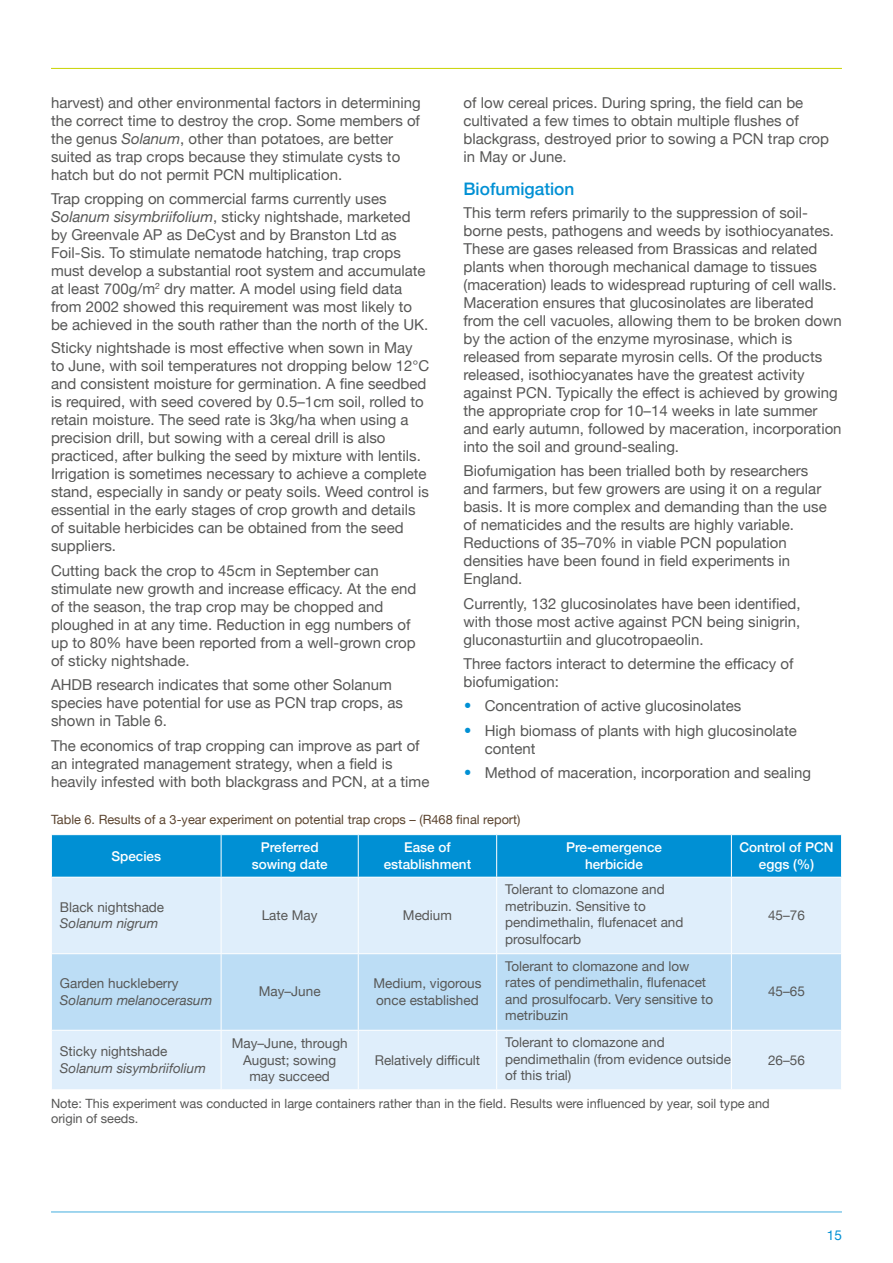
<style>
.page{position:relative;width:893px;height:1263px;background:#fff}
.page>*{position:absolute;margin:0;border:0;box-sizing:border-box;transform-origin:0 0}
.BLUE_SUB_HEADING_1{font:500 17.25px "Helvetica Neue";color:#0090d4}
.MAIN_BODY{font:15px/18px "Helvetica Neue";color:#575756}
.TABLE_TEXT_BODY{font:13.5px/16.5px "Helvetica Neue";color:#575756}
.TABLE_TEXT_TITLE{font:500 13.5px/16.5px "Helvetica Neue";color:#fff;text-align:center}
.TABLE_TEXT_BODY-2{font:italic 13.5px "Helvetica Neue";color:#575756}
.t1{font:13.5px "Helvetica Neue";color:#0090d4}
.FOOT_NOTES{font:12.75px/15px "Helvetica Neue";color:#575756}
.MAIN_CAPTION{font:12.75px "Helvetica Neue";color:#5c4530}
.s1{font-style:italic}
.s2{font-weight:700;font-size:24px;color:#0090d4}
</style>
<div class="page">
<hr style="left:51px;top:1211px;width:791px;height:1px;background:#0090d4">
<hr style="left:51px;top:68px;width:791px;height:1px;background:#c8d300">
<div style="left:52px;top:835px;width:789px;height:42px;background:#0090d4"></div>
<div style="left:52px;top:878px;width:789px;height:211px;background:#dfeefb"></div>
<div style="left:52px;top:954px;width:789px;height:76px;background:#bcddf5"></div>
<hr style="left:221px;top:835px;width:1px;height:42px;background:#fff">
<hr style="left:358px;top:835px;width:1px;height:42px;background:#fff">
<hr style="left:496px;top:835px;width:1px;height:42px;background:#fff">
<hr style="left:731px;top:835px;width:1px;height:42px;background:#fff">
<hr style="left:221px;top:877px;width:1px;height:76px;background:#fff">
<hr style="left:358px;top:877px;width:1px;height:76px;background:#fff">
<hr style="left:496px;top:877px;width:1px;height:76px;background:#fff">
<hr style="left:731px;top:877px;width:1px;height:76px;background:#fff">
<hr style="left:51px;top:953px;width:170px;height:1px;background:#fff">
<hr style="left:221px;top:953px;width:137px;height:1px;background:#fff">
<hr style="left:221px;top:954px;width:1px;height:76px;background:#fff">
<hr style="left:358px;top:953px;width:139px;height:1px;background:#fff">
<hr style="left:358px;top:954px;width:1px;height:76px;background:#fff">
<hr style="left:497px;top:953px;width:234px;height:1px;background:#fff">
<hr style="left:496px;top:954px;width:1px;height:76px;background:#fff">
<hr style="left:731px;top:953px;width:111px;height:1px;background:#fff">
<hr style="left:731px;top:954px;width:1px;height:76px;background:#fff">
<hr style="left:51px;top:1030px;width:170px;height:1px;background:#fff">
<hr style="left:221px;top:1030px;width:137px;height:1px;background:#fff">
<hr style="left:221px;top:1031px;width:1px;height:58px;background:#fff">
<hr style="left:358px;top:1030px;width:139px;height:1px;background:#fff">
<hr style="left:358px;top:1031px;width:1px;height:58px;background:#fff">
<hr style="left:497px;top:1030px;width:234px;height:1px;background:#fff">
<hr style="left:496px;top:1031px;width:1px;height:58px;background:#fff">
<hr style="left:731px;top:1030px;width:111px;height:1px;background:#fff">
<hr style="left:731px;top:1031px;width:1px;height:58px;background:#fff">
<p class="MAIN_BODY" style="left:51px;top:94px;width:371px">harvest) and other environmental factors in determining the correct time to destroy the crop. Some members of the genus <span class="s1">Solanum</span>, other than potatoes, are better suited as trap crops because they stimulate cysts to hatch but do not permit PCN multiplication.</p>
<p class="MAIN_BODY" style="left:51px;top:190px;width:379px">Trap cropping on commercial farms currently uses <span class="s1">Solanum sisymbriifolium</span>, sticky nightshade, marketed by Greenvale AP as DeCyst and by Branston Ltd as Foil-Sis. To stimulate nematode hatching, trap crops must develop a substantial root system and accumulate at least 700g/m<sup>2</sup> dry matter. A model using field data from 2002 showed this requirement was most likely to be achieved in the south rather than the north of the UK.</p>
<p class="MAIN_BODY" style="left:51px;top:340px;width:380px">Sticky nightshade is most effective when sown in May to June, with soil temperatures not dropping below 12°C and consistent moisture for germination. A fine seedbed is required, with seed covered by 0.5–1cm soil, rolled to retain moisture. The seed rate is 3kg/ha when using a precision drill, but sowing with a cereal drill is also practiced, after bulking the seed by mixture with lentils.<br>Irrigation is sometimes necessary to achieve a complete stand, especially in sandy or peaty soils. Weed control is essential in the early stages of crop growth and details of suitable herbicides can be obtained from the seed suppliers.</p>
<p class="MAIN_BODY" style="left:51px;top:562px;width:367px">Cutting back the crop to 45cm in September can stimulate new growth and increase efficacy. At the end of the season, the trap crop may be chopped and ploughed in at any time. Reduction in egg numbers of up to 80% have been reported from a well-grown crop of sticky nightshade.</p>
<p class="MAIN_BODY" style="left:51px;top:677px;width:353px">AHDB research indicates that some other Solanum species have potential for use as PCN trap crops, as shown in Table 6.</p>
<p class="MAIN_BODY" style="left:51px;top:737px;width:380px">The economics of trap cropping can improve as part of an integrated management strategy, when a field is heavily infested with both blackgrass and PCN, at a time</p>
<p class="MAIN_BODY" style="left:463px;top:94px;width:367px">of low cereal prices. During spring, the field can be cultivated a few times to obtain multiple flushes of blackgrass, destroyed prior to sowing a PCN trap crop in May or June.</p>
<p class="BLUE_SUB_HEADING_1" style="left:463px;top:175px;width:112px">Biofumigation</p>
<p class="MAIN_BODY" style="left:463px;top:204px;width:380px">This term refers primarily to the suppression of soil&shy;borne pests, pathogens and weeds by isothiocyanates.<br>These are gases released from Brassicas and related plants when thorough mechanical damage to tissues (maceration) leads to widespread rupturing of cell walls.<br>Maceration ensures that glucosinolates are liberated from the cell vacuoles, allowing them to be broken down by the action of the enzyme myrosinase, which is released from separate myrosin cells. Of the products released, isothiocyanates have the greatest activity against PCN. Typically the effect is achieved by growing the appropriate crop for 10–14 weeks in late summer and early autumn, followed by maceration, incorporation into the soil and ground-sealing.</p>
<p class="MAIN_BODY" style="left:463px;top:463px;width:365px">Biofumigation has been trialled both by researchers and farmers, but few growers are using it on a regular basis. It is more complex and demanding than the use of nematicides and the results are highly variable.<br>Reductions of 35–70% in viable PCN population densities have been found in field experiments in England.</p>
<p class="MAIN_BODY" style="left:463px;top:595px;width:339px;text-align:justify">Currently, 132 glucosinolates have been identified, with those most active against PCN being sinigrin, gluconasturtiin and glucotropaeolin.</p>
<p class="MAIN_BODY" style="left:463px;top:655px;width:332px">Three factors interact to determine the efficacy of biofumigation:</p>
<p class="MAIN_BODY" style="left:463px;top:698px;width:279px"><span class="s2">•</span> Concentration of active glucosinolates</p>
<p class="MAIN_BODY" style="left:485px;top:722px;width:313px;text-indent:-21px"><span class="s2">•</span> High biomass of plants with high glucosinolate content</p>
<p class="MAIN_BODY" style="left:463px;top:765px;width:349px"><span class="s2">•</span> Method of maceration, incorporation and sealing</p>
<p class="MAIN_CAPTION" style="left:51px;top:810px;width:471px">Table 6. Results of a 3-year experiment on potential trap crops – (R468 final report)</p>
<p class="TABLE_TEXT_TITLE" style="left:111px;top:846px;width:51px">Species</p>
<p class="TABLE_TEXT_TITLE" style="left:252px;top:838px;width:78px">Preferred sowing date</p>
<p class="TABLE_TEXT_TITLE" style="left:384px;top:838px;width:89px">Ease of establishment</p>
<p class="TABLE_TEXT_TITLE" style="left:566px;top:838px;width:98px">Pre-emergence herbicide</p>
<p class="TABLE_TEXT_TITLE" style="left:739px;top:838px;width:96px">Control of PCN eggs (%)</p>
<p class="TABLE_TEXT_BODY" style="left:60px;top:899px;width:106px">Black nightshade</p>
<p class="TABLE_TEXT_BODY-2" style="left:60px;top:914px;width:100px">Solanum nigrum</p>
<p class="TABLE_TEXT_BODY" style="left:505px;top:882px;width:180px">Tolerant to clomazone and metribuzin. Sensitive to pendimethalin, flufenacet and prosulfocarb</p>
<p class="TABLE_TEXT_BODY" style="left:262px;top:908px;width:57px">Late May</p>
<p class="TABLE_TEXT_BODY" style="left:403px;top:908px;width:51px">Medium</p>
<p class="TABLE_TEXT_BODY" style="left:768px;top:908px;width:38px">45–76</p>
<p class="TABLE_TEXT_BODY" style="left:60px;top:976px;width:120px">Garden huckleberry</p>
<p class="TABLE_TEXT_BODY-2" style="left:60px;top:990px;width:154px">Solanum melanocerasum</p>
<p class="TABLE_TEXT_BODY" style="left:259px;top:984px;width:63px">May–June</p>
<p class="TABLE_TEXT_BODY" style="left:373px;top:976px;width:110px">Medium, vigorous once established</p>
<p class="TABLE_TEXT_BODY" style="left:505px;top:958px;width:210px">Tolerant to clomazone and low rates of pendimethalin, flufenacet and prosulfocarb. Very sensitive to metribuzin</p>
<p class="TABLE_TEXT_BODY" style="left:768px;top:984px;width:38px">45–65</p>
<p class="TABLE_TEXT_BODY" style="left:505px;top:1035px;width:227px">Tolerant to clomazone and pendimethalin (from evidence outside of this trial)</p>
<p class="TABLE_TEXT_BODY" style="left:232px;top:1036px;width:117px;text-align:center">May–June, through<br>August; sowing may succeed</p>
<p class="TABLE_TEXT_BODY" style="left:60px;top:1044px;width:109px">Sticky nightshade</p>
<p class="TABLE_TEXT_BODY-2" style="left:60px;top:1058px;width:147px">Solanum sisymbriifolium</p>
<p class="TABLE_TEXT_BODY" style="left:375px;top:1052px;width:107px">Relatively difficult</p>
<p class="TABLE_TEXT_BODY" style="left:768px;top:1052px;width:38px">26–56</p>
<p class="FOOT_NOTES" style="left:51px;top:1096px;width:720px">Note: This experiment was conducted in large containers rather than in the field. Results were influenced by year, soil type and origin of seeds.</p>
<p class="t1" style="left:827px;top:1225px;width:17px">15</p>
</div>
